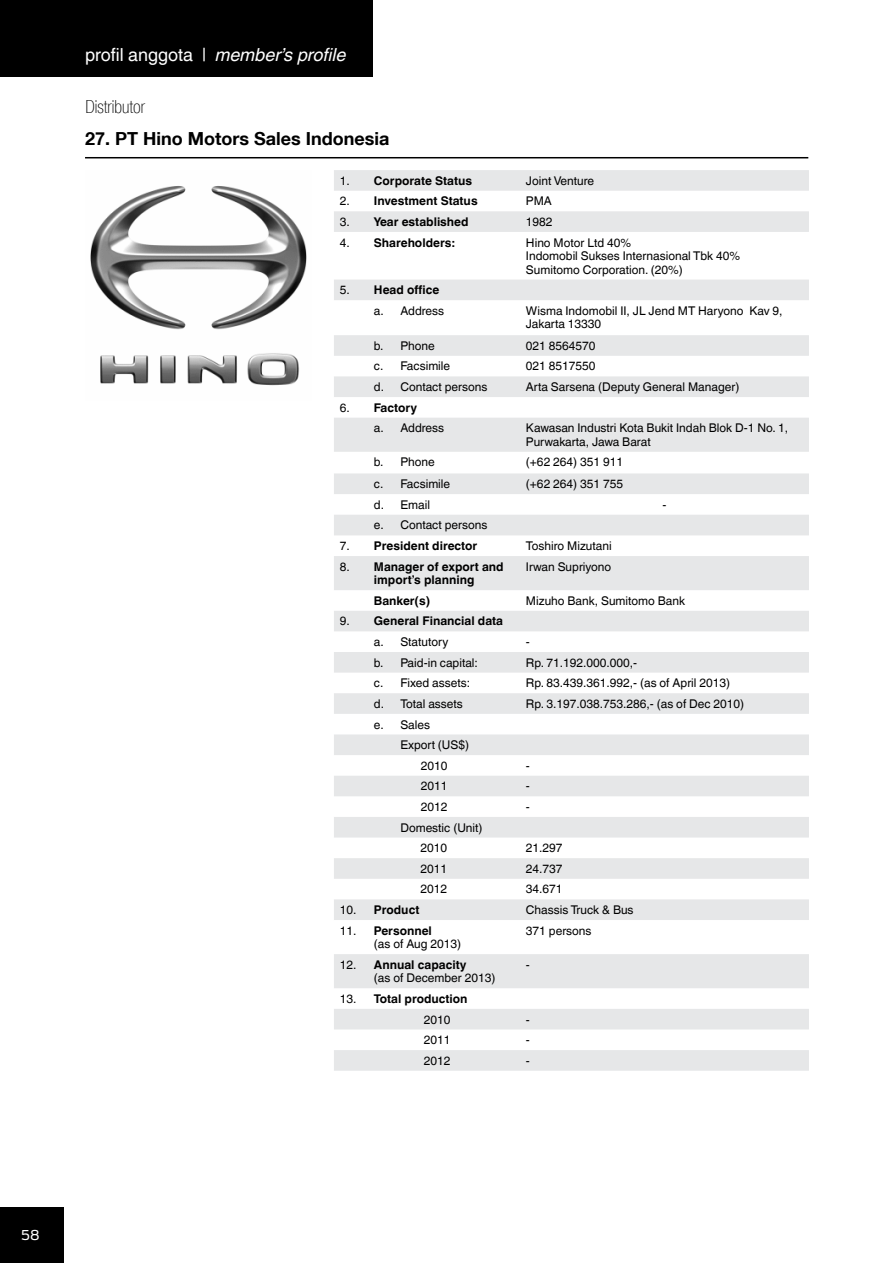
<style>
.page{position:relative;width:893px;height:1263px;background:#fff}
.page>*{position:absolute;margin:0;border:0;box-sizing:border-box;transform-origin:0 0}
.t1{font:italic 18px "Helvetica World";color:#fff}
.t2{font:700 18px "Helvetica Neue LT Com";color:#000}
.t3{font:100 condensed 18px "Helvetica Neue LT Com";color:#000}
.t4{font:13.5px "Antenna";color:#fff}
.t5{font:12px/13.5px "Helvetica World";color:#000}
.t6{font:700 12px/20.5px "Helvetica World";color:#000}
.s1{font-style:normal}
.s2{font-weight:400}
.s3{font-weight:700}
</style>
<div class="page">
<div style="left:0;top:0;width:373px;height:77px;background:#000"></div>
<div style="left:0;top:1208px;width:63px;height:55px;background:#000"></div>
<hr style="left:85px;top:157px;width:723px;height:1px;background:#000">
<div style="left:334px;top:170px;width:475px;height:21px;background:#e6e7e8"></div>
<svg style="left:334px;top:211px;width:475px;height:709px"></svg>
<div style="left:334px;top:280px;width:475px;height:20px;background:#e6e7e8"></div>
<div style="left:334px;top:335px;width:475px;height:21px;background:#e6e7e8"></div>
<div style="left:334px;top:954px;width:475px;height:34px;background:#e6e7e8"></div>
<div style="left:334px;top:1009px;width:475px;height:20px;background:#e6e7e8"></div>
<div style="left:334px;top:1050px;width:475px;height:21px;background:#e6e7e8"></div>
<img style="left:90px;top:186px;width:217px;height:200px">
<h1 class="t1" style="left:85px;top:45px;width:263px"><span class="s1">profil anggota |</span> member’s profile</h1>
<h1 class="t3" style="left:85px;top:96px;width:61px">Distributor</h1>
<h1 class="t2" style="left:85px;top:127px;width:306px">27. PT Hino Motors Sales Indonesia</h1>
<p class="t6" style="left:340px;top:170px;width:134px"><span class="s2">1.</span> Corporate Status</p>
<p class="t5" style="left:526px;top:174px;width:70px">Joint Venture</p>
<p class="t6" style="left:340px;top:191px;width:139px"><span class="s2">2.</span> Investment Status</p>
<p class="t5" style="left:526px;top:194px;width:27px">PMA</p>
<p class="t6" style="left:340px;top:212px;width:130px"><span class="s2">3.</span> Year established</p>
<p class="t5" style="left:526px;top:215px;width:28px">1982</p>
<p class="t6" style="left:340px;top:232px;width:116px"><span class="s2">4.</span> Shareholders:</p>
<p class="t5" style="left:526px;top:236px;width:216px">Hino Motor Ltd 40%<br>Indomobil Sukses Internasional Tbk 40%<br>Sumitomo Corporation. (20%)</p>
<p class="t5" style="left:374px;top:280px;width:72px;line-height:20.5px;text-indent:-34px">5. <span class="s3">Head office </span>a. Address</p>
<p class="t5" style="left:526px;top:304px;width:258px">Wisma Indomobil II, JL Jend MT Haryono Kav 9,<br>Jakarta 13330</p>
<p class="t5" style="left:374px;top:339px;width:62px">b. Phone</p>
<p class="t5" style="left:526px;top:339px;width:71px">021 8564570</p>
<p class="t5" style="left:374px;top:360px;width:78px">c. Facsimile</p>
<p class="t5" style="left:526px;top:360px;width:71px">021 8517550</p>
<p class="t5" style="left:374px;top:380px;width:115px">d. Contact persons</p>
<p class="t5" style="left:526px;top:380px;width:215px">Arta Sarsena (Deputy General Manager)</p>
<p class="t5" style="left:374px;top:397px;width:72px;line-height:20.5px;text-indent:-34px">6. <span class="s3">Factory<br></span>a. Address</p>
<p class="t5" style="left:526px;top:421px;width:264px">Kawasan Industri Kota Bukit Indah Blok D-1 No. 1,<br>Purwakarta, Jawa Barat</p>
<p class="t5" style="left:374px;top:455px;width:62px">b. Phone</p>
<p class="t5" style="left:526px;top:455px;width:99px">(+62 264) 351 911</p>
<p class="t5" style="left:374px;top:477px;width:78px">c. Facsimile</p>
<p class="t5" style="left:526px;top:477px;width:99px">(+62 264) 351 755</p>
<p class="t5" style="left:374px;top:498px;width:58px">d. Email</p>
<p class="t5" style="left:662px;top:498px;width:5px">-</p>
<p class="t5" style="left:374px;top:518px;width:115px">e. Contact persons</p>
<p class="t6" style="left:340px;top:536px;width:139px"><span class="s2">7.</span> President director</p>
<p class="t5" style="left:526px;top:539px;width:87px">Toshiro Mizutani</p>
<p class="t6" style="left:340px;top:560px;width:165px;line-height:13.5px;text-align:center"><span class="s2">8.</span> Manager of export and import’s planning</p>
<p class="t5" style="left:526px;top:560px;width:87px">Irwan Supriyono</p>
<p class="t6" style="left:374px;top:590px;width:58px">Banker(s)</p>
<p class="t5" style="left:526px;top:594px;width:161px">Mizuho Bank, Sumitomo Bank</p>
<p class="t6" style="left:374px;top:611px;width:131px;text-indent:-34px"><span class="s2">9.</span> General Financial data <span class="s2">a. Statutory</span></p>
<p class="t5" style="left:526px;top:635px;width:5px">-</p>
<p class="t5" style="left:374px;top:656px;width:106px">b. Paid-in capital:</p>
<p class="t5" style="left:526px;top:656px;width:113px">Rp. 71.192.000.000,-</p>
<p class="t5" style="left:374px;top:676px;width:98px">c. Fixed assets:</p>
<p class="t5" style="left:526px;top:676px;width:206px">Rp. 83.439.361.992,- (as of April 2013)</p>
<p class="t5" style="left:374px;top:697px;width:90px">d. Total assets</p>
<p class="t5" style="left:526px;top:697px;width:220px">Rp. 3.197.038.753.286,- (as of Dec 2010)</p>
<p class="t5" style="left:374px;top:718px;width:58px">e. Sales</p>
<p class="t5" style="left:400px;top:738px;width:70px">Export (US$)</p>
<p class="t5" style="left:421px;top:759px;width:28px">2010</p>
<p class="t5" style="left:526px;top:759px;width:5px">-</p>
<p class="t5" style="left:421px;top:779px;width:28px">2011</p>
<p class="t5" style="left:526px;top:779px;width:5px">-</p>
<p class="t5" style="left:421px;top:800px;width:28px">2012</p>
<p class="t5" style="left:526px;top:800px;width:5px">-</p>
<p class="t5" style="left:421px;top:817px;width:63px;line-height:20.5px;text-indent:-20px">Domestic (Unit)<br>2010</p>
<p class="t5" style="left:526px;top:841px;width:38px">21.297</p>
<p class="t5" style="left:421px;top:862px;width:28px">2011</p>
<p class="t5" style="left:526px;top:862px;width:38px">24.737</p>
<p class="t5" style="left:421px;top:882px;width:28px">2012</p>
<p class="t5" style="left:526px;top:882px;width:38px">34.671</p>
<p class="t6" style="left:340px;top:900px;width:81px"><span class="s2">10.</span> Product</p>
<p class="t5" style="left:526px;top:903px;width:109px">Chassis Truck &amp; Bus</p>
<p class="t5" style="left:374px;top:924px;width:89px;text-indent:-34px">11. <span class="s3">Personnel<br></span>(as of Aug 2013)</p>
<p class="t5" style="left:526px;top:924px;width:67px">371 persons</p>
<p class="t5" style="left:374px;top:958px;width:123px;text-indent:-34px">12. <span class="s3">Annual capacity<br></span>(as of December 2013)</p>
<p class="t5" style="left:526px;top:958px;width:5px">-</p>
<p class="t6" style="left:424px;top:988px;width:45px;text-indent:-84px"><span class="s2">13.</span> Total production<br><span class="s2">2010</span></p>
<p class="t5" style="left:526px;top:1013px;width:5px">-</p>
<p class="t5" style="left:424px;top:1033px;width:28px">2011</p>
<p class="t5" style="left:526px;top:1033px;width:5px">-</p>
<p class="t5" style="left:424px;top:1054px;width:28px">2012</p>
<p class="t5" style="left:526px;top:1054px;width:5px">-</p>
<p class="t4" style="left:21px;top:1227px;width:20px">58</p>
</div>
